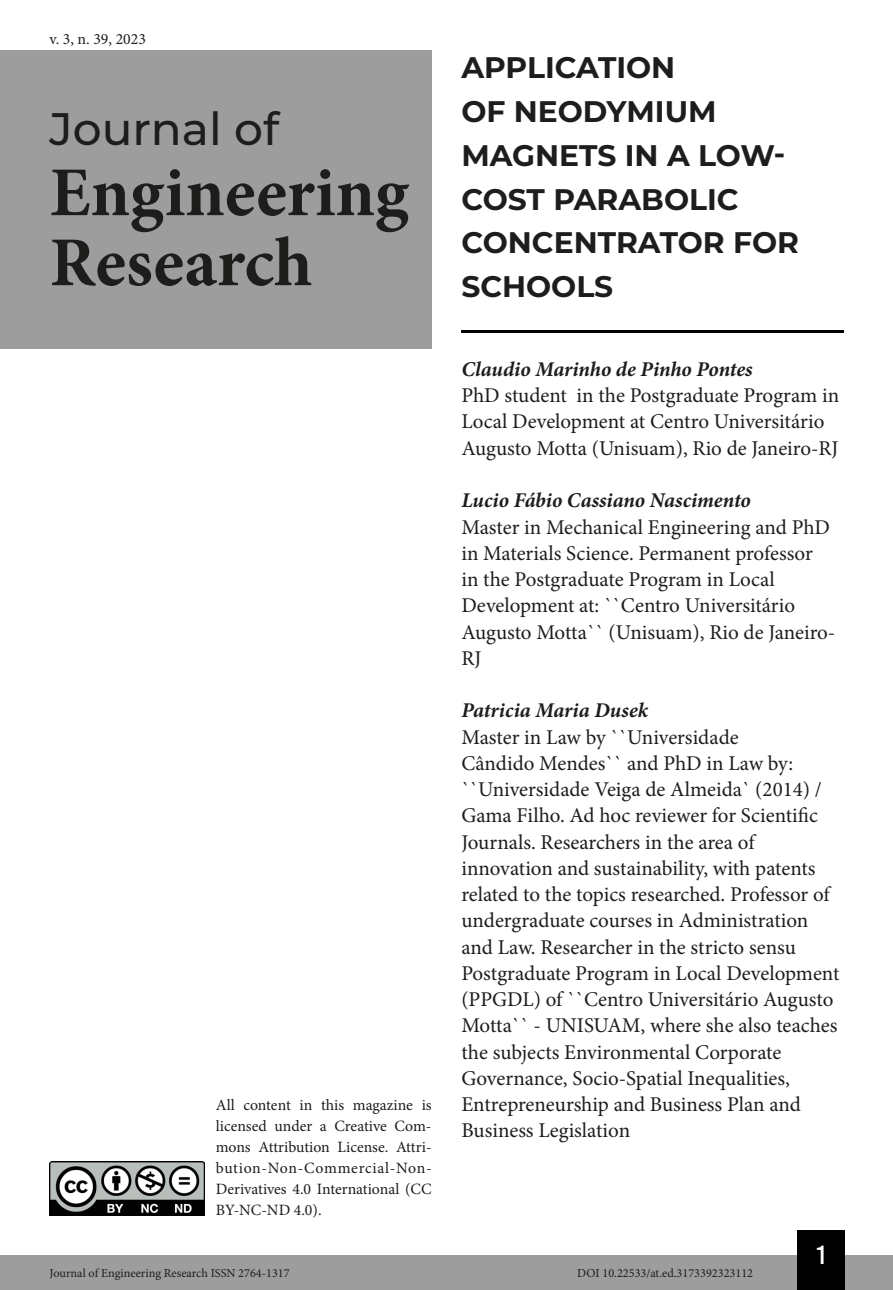
<style>
.page{position:relative;width:893px;height:1290px;background:#fff}
.page>*{position:absolute;margin:0;border:0;box-sizing:border-box;transform-origin:0 0}
.t1{font:700 70px/70px "Minion Pro";color:#1d1d1b}
.t2{font:500 45.5px "Montserrat";color:#1d1d1b}
.t3{font:700 29.75px/43.8px "Montserrat";color:#1d1d1b}
.t4{font:26.25px "Bebas Kai";color:#fff}
.t5{font:21px/26.2px "Minion Pro";color:#1d1d1b}
.t6{font:italic 700 21px "Minion Pro";letter-spacing:-.005em;color:#1d1d1b}
.t7{font:15.75px/21px "Minion Pro";color:#1d1d1b;text-align:justify}
.t8{font:12.25px "Minion Pro";color:#1d1d1b}
</style>
<div class="page">
<div style="left:0;top:1255px;width:893px;height:35px;background:#9d9d9d"></div>
<div style="left:797px;top:1230px;width:48px;height:60px;background:#000"></div>
<img style="left:50px;top:1161px;width:154px;height:54px">
<div style="left:0;top:50px;width:432px;height:298px;background:#9d9d9d"></div>
<hr style="left:461px;top:330px;width:382px;height:2px;background:#000">
<p class="t7" style="left:50px;top:28px;width:98px">v. 3, n. 39, 2023</p>
<h2 class="t2" style="left:50px;top:97px;width:231px">Journal of</h2>
<h1 class="t1" style="left:50px;top:157px;width:361px">Engineering<br>Research</h1>
<p class="t7" style="left:216px;top:1095px;width:217px">All content in this magazine is licensed under a Creative Com&shy;mons Attribution License. Attri&shy;bution-Non-Commercial-Non-Derivatives 4.0 International (CC BY-NC-ND 4.0).</p>
<h3 class="t3" style="left:461px;top:44px;width:339px">APPLICATION<br>OF NEODYMIUM<br>MAGNETS IN A LOW-<br>COST PARABOLIC<br>CONCENTRATOR FOR<br>SCHOOLS</h3>
<p class="t6" style="left:461px;top:354px;width:293px">Claudio Marinho de Pinho Pontes</p>
<p class="t5" style="left:461px;top:382px;width:379px">PhD student in the Postgraduate Program in<br>Local Development at Centro Universitário<br>Augusto Motta (Unisuam), Rio de Janeiro-RJ</p>
<p class="t6" style="left:461px;top:485px;width:291px">Lucio Fábio Cassiano Nascimento</p>
<p class="t5" style="left:461px;top:514px;width:375px">Master in Mechanical Engineering and PhD in Materials Science. Permanent professor<br>in the Postgraduate Program in Local Development at: ``Centro Universitário Augusto Motta`` (Unisuam), Rio de Janeiro-RJ</p>
<p class="t6" style="left:461px;top:695px;width:188px">Patricia Maria Dusek</p>
<p class="t5" style="left:461px;top:724px;width:380px">Master in Law by ``Universidade<br>Cândido Mendes`` and PhD in Law by: ``Universidade Veiga de Almeida` (2014) / Gama Filho. Ad hoc reviewer for Scientific Journals. Researchers in the area of innovation and sustainability, with patents related to the topics researched. Professor of undergraduate courses in Administration and Law. Researcher in the stricto sensu Postgraduate Program in Local Development (PPGDL) of ``Centro Universitário Augusto Motta`` - UNISUAM, where she also teaches the subjects Environmental Corporate Governance, Socio-Spatial Inequalities, Entrepreneurship and Business Plan and Business Legislation</p>
<p class="t4" style="left:817px;top:1241px;width:10px">1</p>
<p class="t8" style="left:50px;top:1265px;width:242px">Journal of Engineering Research ISSN 2764-1317</p>
<p class="t8" style="left:577px;top:1265px;width:177px">DOI 10.22533/at.ed.3173392323112</p>
</div>
